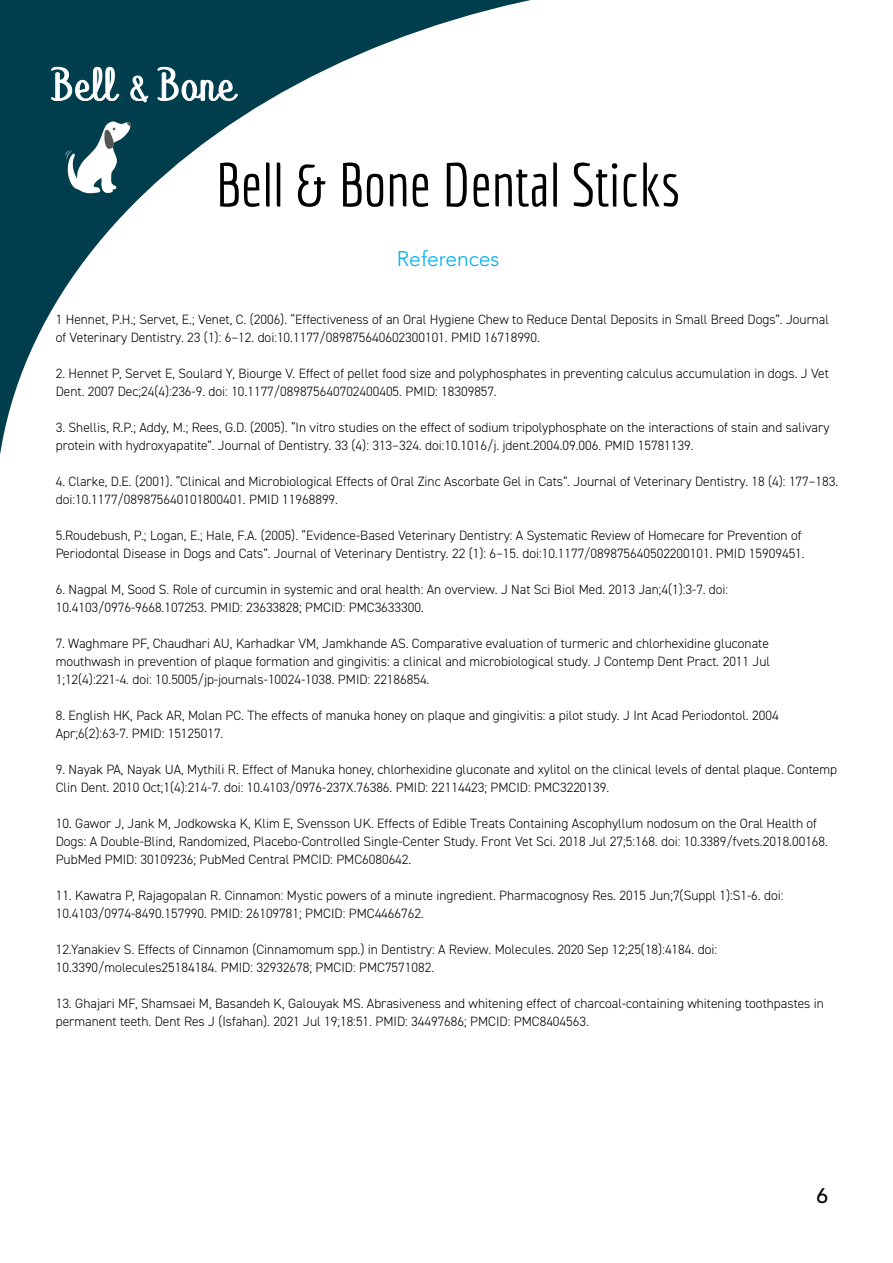
<style>
.page{position:relative;width:893px;height:1263px;background:#fff}
.page>*{position:absolute;margin:0;border:0;box-sizing:border-box;transform-origin:0 0}
.t1{font:60px "Economica";color:#000}
.t2{font:300 21px "Avenir";color:#00aeef}
.t3{font:500 21px "Avenir";color:#000}
.t4{font:300 13.5px/18px "DIN2014";color:#000}
</style>
<div class="page">
<svg style="left:0;top:0;width:527px;height:454px"></svg>
<svg style="left:65px;top:121px;width:71px;height:76px"></svg>
<svg style="left:51px;top:67px;width:73px;height:37px"></svg>
<svg style="left:130px;top:67px;width:112px;height:40px"></svg>
<h1 class="t1" style="left:216px;top:151px;width:467px">Bell &amp; Bone Dental Sticks</h1>
<h2 class="t2" style="left:397px;top:247px;width:104px">References</h2>
<p class="t4" style="left:56px;top:310px;width:775px">1 Hennet, P.H.; Servet, E.; Venet, C. (2006). “Effectiveness of an Oral Hygiene Chew to Reduce Dental Deposits in Small Breed Dogs”. Journal of Veterinary Dentistry. 23 (1): 6–12. doi:10.1177/089875640602300101. PMID 16718990.</p>
<p class="t4" style="left:56px;top:364px;width:775px">2. Hennet P, Servet E, Soulard Y, Biourge V. Effect of pellet food size and polyphosphates in preventing calculus accumulation in dogs. J Vet<br>Dent. 2007 Dec;24(4):236-9. doi: 10.1177/089875640702400405. PMID: 18309857.</p>
<p class="t4" style="left:56px;top:418px;width:775px">3. Shellis, R.P.; Addy, M.; Rees, G.D. (2005). “In vitro studies on the effect of sodium tripolyphosphate on the interactions of stain and salivary protein with hydroxyapatite”. Journal of Dentistry. 33 (4): 313–324. doi:10.1016/j. jdent.2004.09.006. PMID 15781139.</p>
<p class="t4" style="left:56px;top:472px;width:784px">4. Clarke, D.E. (2001). “Clinical and Microbiological Effects of Oral Zinc Ascorbate Gel in Cats”. Journal of Veterinary Dentistry. 18 (4): 177–183. doi:10.1177/089875640101800401. PMID 11968899.</p>
<p class="t4" style="left:56px;top:526px;width:750px">5.Roudebush, P.; Logan, E.; Hale, F.A. (2005). “Evidence-Based Veterinary Dentistry: A Systematic Review of Homecare for Prevention of<br>Periodontal Disease in Dogs and Cats”. Journal of Veterinary Dentistry. 22 (1): 6–15. doi:10.1177/089875640502200101. PMID 15909451.</p>
<p class="t4" style="left:56px;top:580px;width:674px">6. Nagpal M, Sood S. Role of curcumin in systemic and oral health: An overview. J Nat Sci Biol Med. 2013 Jan;4(1):3-7. doi:<br>10.4103/0976-9668.107253. PMID: 23633828; PMCID: PMC3633300.</p>
<p class="t4" style="left:56px;top:634px;width:716px;text-align:justify">7. Waghmare PF, Chaudhari AU, Karhadkar VM, Jamkhande AS. Comparative evaluation of turmeric and chlorhexidine gluconate mouthwash in prevention of plaque formation and gingivitis: a clinical and microbiological study. J Contemp Dent Pract. 2011 Jul 1;12(4):221-4. doi: 10.5005/jp-journals-10024-1038. PMID: 22186854.</p>
<p class="t4" style="left:56px;top:706px;width:724px">8. English HK, Pack AR, Molan PC. The effects of manuka honey on plaque and gingivitis: a pilot study. J Int Acad Periodontol. 2004<br>Apr;6(2):63-7. PMID: 15125017.</p>
<p class="t4" style="left:56px;top:760px;width:783px">9. Nayak PA, Nayak UA, Mythili R. Effect of Manuka honey, chlorhexidine gluconate and xylitol on the clinical levels of dental plaque. Contemp<br>Clin Dent. 2010 Oct;1(4):214-7. doi: 10.4103/0976-237X.76386. PMID: 22114423; PMCID: PMC3220139.</p>
<p class="t4" style="left:56px;top:814px;width:774px">10. Gawor J, Jank M, Jodkowska K, Klim E, Svensson UK. Effects of Edible Treats Containing Ascophyllum nodosum on the Oral Health of<br>Dogs: A Double-Blind, Randomized, Placebo-Controlled Single-Center Study. Front Vet Sci. 2018 Jul 27;5:168. doi: 10.3389/fvets.2018.00168.<br>PubMed PMID: 30109236; PubMed Central PMCID: PMC6080642.</p>
<p class="t4" style="left:56px;top:886px;width:729px">11. Kawatra P, Rajagopalan R. Cinnamon: Mystic powers of a minute ingredient. Pharmacognosy Res. 2015 Jun;7(Suppl 1):S1-6. doi:<br>10.4103/0974-8490.157990. PMID: 26109781; PMCID: PMC4466762.</p>
<p class="t4" style="left:56px;top:940px;width:663px">12.Yanakiev S. Effects of Cinnamon (Cinnamomum spp.) in Dentistry: A Review. Molecules. 2020 Sep 12;25(18):4184. doi:<br>10.3390/molecules25184184. PMID: 32932678; PMCID: PMC7571082.</p>
<p class="t4" style="left:56px;top:994px;width:770px">13. Ghajari MF, Shamsaei M, Basandeh K, Galouyak MS. Abrasiveness and whitening effect of charcoal-containing whitening toothpastes in permanent teeth. Dent Res J (Isfahan). 2021 Jul 19;18:51. PMID: 34497686; PMCID: PMC8404563.</p>
<h2 class="t3" style="left:816px;top:1183px;width:13px">6</h2>
</div>
